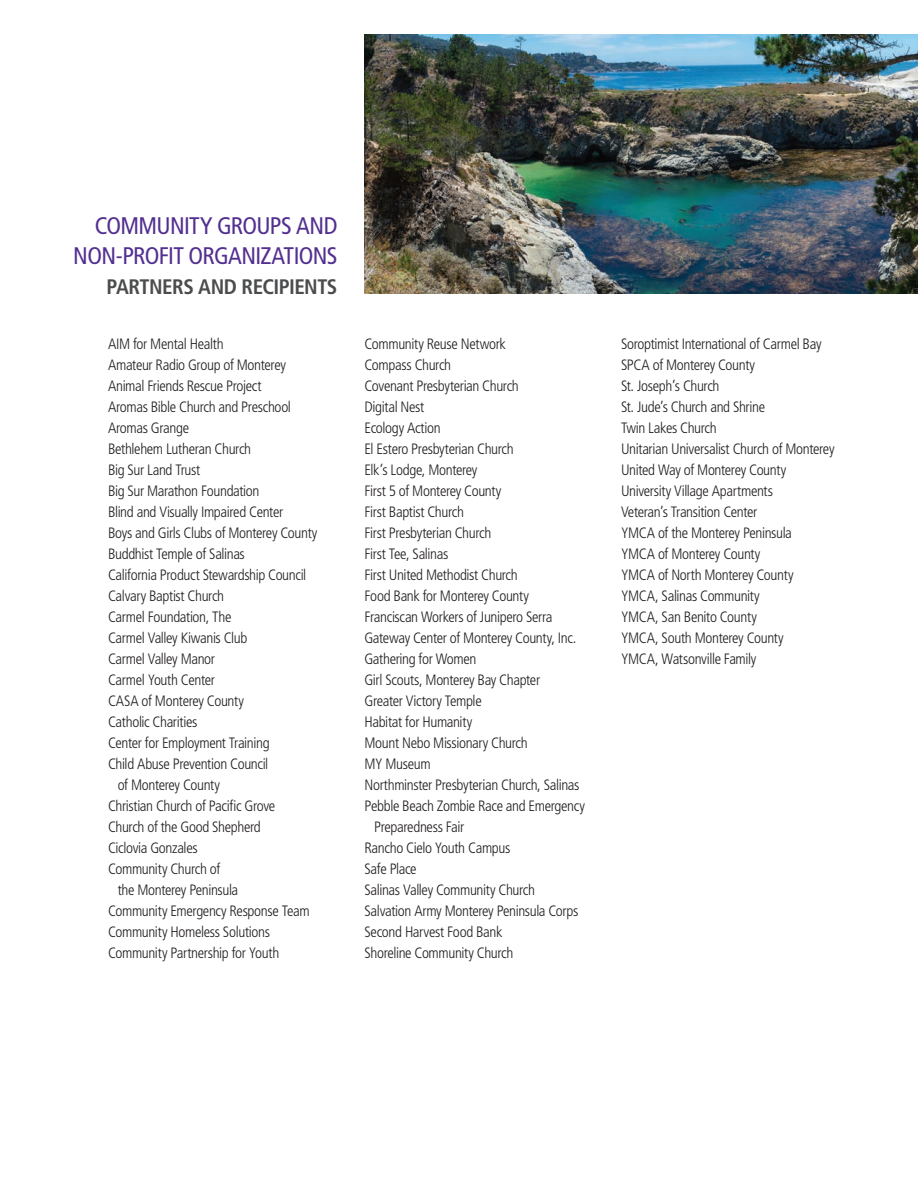
<style>
.page{position:relative;width:918px;height:1188px;background:#fff}
.page>*{position:absolute;margin:0;border:0;box-sizing:border-box;transform-origin:0 0}
.t1{font:condensed 24px/30px "Frutiger LT Std";letter-spacing:-.03em;color:#522f90;text-align:right}
.t2{font:700 condensed 21px "Frutiger LT Std";letter-spacing:-.025em;color:#4b4c4d}
.t3{font:300 condensed 15px/21px "Frutiger LT Std";letter-spacing:-.025em;color:#231f20}
</style>
<div class="page">
<img style="left:364px;top:35px;width:554px;height:259px">
<p class="t1" style="left:73px;top:211px;width:266px">COMMUNITY GROUPS AND<br>NON-PROFIT ORGANIZATIONS</p>
<p class="t2" style="left:107px;top:274px;width:232px">PARTNERS AND RECIPIENTS</p>
<p class="t3" style="left:108px;top:333px;width:117px">AIM for Mental Health</p>
<p class="t3" style="left:108px;top:354px;width:179px">Amateur Radio Group of Monterey</p>
<p class="t3" style="left:108px;top:375px;width:155px">Animal Friends Rescue Project</p>
<p class="t3" style="left:108px;top:396px;width:185px">Aromas Bible Church and Preschool</p>
<p class="t3" style="left:108px;top:417px;width:83px">Aromas Grange</p>
<p class="t3" style="left:108px;top:438px;width:145px">Bethlehem Lutheran Church</p>
<p class="t3" style="left:108px;top:459px;width:94px">Big Sur Land Trust</p>
<p class="t3" style="left:108px;top:480px;width:153px">Big Sur Marathon Foundation</p>
<p class="t3" style="left:108px;top:501px;width:177px">Blind and Visually Impaired Center</p>
<p class="t3" style="left:108px;top:522px;width:211px">Boys and Girls Clubs of Monterey County</p>
<p class="t3" style="left:108px;top:543px;width:138px">Buddhist Temple of Salinas</p>
<p class="t3" style="left:108px;top:564px;width:200px">California Product Stewardship Council</p>
<p class="t3" style="left:108px;top:585px;width:118px">Calvary Baptist Church</p>
<p class="t3" style="left:108px;top:606px;width:125px">Carmel Foundation, The</p>
<p class="t3" style="left:108px;top:627px;width:141px">Carmel Valley Kiwanis Club</p>
<p class="t3" style="left:108px;top:648px;width:109px">Carmel Valley Manor</p>
<p class="t3" style="left:108px;top:669px;width:108px">Carmel Youth Center</p>
<p class="t3" style="left:108px;top:690px;width:138px">CASA of Monterey County</p>
<p class="t3" style="left:108px;top:711px;width:91px">Catholic Charities</p>
<p class="t3" style="left:108px;top:732px;width:163px">Center for Employment Training</p>
<p class="t3" style="left:118px;top:753px;width:152px;text-indent:-10px">Child Abuse Prevention Council of Monterey County</p>
<p class="t3" style="left:108px;top:795px;width:169px">Christian Church of Pacific Grove</p>
<p class="t3" style="left:108px;top:816px;width:154px">Church of the Good Shepherd</p>
<p class="t3" style="left:108px;top:837px;width:91px">Ciclovia Gonzales</p>
<p class="t3" style="left:118px;top:858px;width:122px;text-indent:-10px">Community Church of the Monterey Peninsula</p>
<p class="t3" style="left:108px;top:900px;width:203px">Community Emergency Response Team</p>
<p class="t3" style="left:108px;top:921px;width:163px">Community Homeless Solutions</p>
<p class="t3" style="left:108px;top:942px;width:173px">Community Partnership for Youth</p>
<p class="t3" style="left:364px;top:333px;width:143px">Community Reuse Network</p>
<p class="t3" style="left:364px;top:354px;width:88px">Compass Church</p>
<p class="t3" style="left:364px;top:375px;width:156px">Covenant Presbyterian Church</p>
<p class="t3" style="left:364px;top:396px;width:61px">Digital Nest</p>
<p class="t3" style="left:364px;top:417px;width:78px">Ecology Action</p>
<p class="t3" style="left:364px;top:438px;width:151px">El Estero Presbyterian Church</p>
<p class="t3" style="left:364px;top:459px;width:115px">Elk’s Lodge, Monterey</p>
<p class="t3" style="left:364px;top:480px;width:138px">First 5 of Monterey County</p>
<p class="t3" style="left:364px;top:501px;width:101px">First Baptist Church</p>
<p class="t3" style="left:364px;top:522px;width:128px">First Presbyterian Church</p>
<p class="t3" style="left:364px;top:543px;width:85px">First Tee, Salinas</p>
<p class="t3" style="left:364px;top:564px;width:155px">First United Methodist Church</p>
<p class="t3" style="left:364px;top:585px;width:166px">Food Bank for Monterey County</p>
<p class="t3" style="left:364px;top:606px;width:190px">Franciscan Workers of Junipero Serra</p>
<p class="t3" style="left:364px;top:627px;width:213px">Gateway Center of Monterey County, Inc.</p>
<p class="t3" style="left:364px;top:648px;width:114px">Gathering for Women</p>
<p class="t3" style="left:364px;top:669px;width:177px">Girl Scouts, Monterey Bay Chapter</p>
<p class="t3" style="left:364px;top:690px;width:119px">Greater Victory Temple</p>
<p class="t3" style="left:364px;top:711px;width:109px">Habitat for Humanity</p>
<p class="t3" style="left:364px;top:732px;width:165px">Mount Nebo Missionary Church</p>
<p class="t3" style="left:364px;top:753px;width:68px">MY Museum</p>
<p class="t3" style="left:364px;top:774px;width:216px">Northminster Presbyterian Church, Salinas</p>
<p class="t3" style="left:374px;top:795px;width:212px;text-indent:-10px">Pebble Beach Zombie Race and Emergency<br>Preparedness Fair</p>
<p class="t3" style="left:364px;top:837px;width:147px">Rancho Cielo Youth Campus</p>
<p class="t3" style="left:364px;top:858px;width:54px">Safe Place</p>
<p class="t3" style="left:364px;top:879px;width:172px">Salinas Valley Community Church</p>
<p class="t3" style="left:364px;top:900px;width:215px">Salvation Army Monterey Peninsula Corps</p>
<p class="t3" style="left:364px;top:921px;width:140px">Second Harvest Food Bank</p>
<p class="t3" style="left:364px;top:942px;width:151px">Shoreline Community Church</p>
<p class="t3" style="left:621px;top:333px;width:202px">Soroptimist International of Carmel Bay</p>
<p class="t3" style="left:621px;top:354px;width:136px">SPCA of Monterey County</p>
<p class="t3" style="left:621px;top:375px;width:100px">St. Joseph’s Church</p>
<p class="t3" style="left:621px;top:396px;width:146px">St. Jude’s Church and Shrine</p>
<p class="t3" style="left:621px;top:417px;width:97px">Twin Lakes Church</p>
<p class="t3" style="left:621px;top:438px;width:215px">Unitarian Universalist Church of Monterey</p>
<p class="t3" style="left:621px;top:459px;width:167px">United Way of Monterey County</p>
<p class="t3" style="left:621px;top:480px;width:153px">University Village Apartments</p>
<p class="t3" style="left:621px;top:501px;width:138px">Veteran’s Transition Center</p>
<p class="t3" style="left:621px;top:522px;width:172px">YMCA of the Monterey Peninsula</p>
<p class="t3" style="left:621px;top:543px;width:141px">YMCA of Monterey County</p>
<p class="t3" style="left:621px;top:564px;width:174px">YMCA of North Monterey County</p>
<p class="t3" style="left:621px;top:585px;width:140px">YMCA, Salinas Community</p>
<p class="t3" style="left:621px;top:606px;width:137px">YMCA, San Benito County</p>
<p class="t3" style="left:621px;top:627px;width:164px">YMCA, South Monterey County</p>
<p class="t3" style="left:621px;top:648px;width:137px">YMCA, Watsonville Family</p>
</div>
